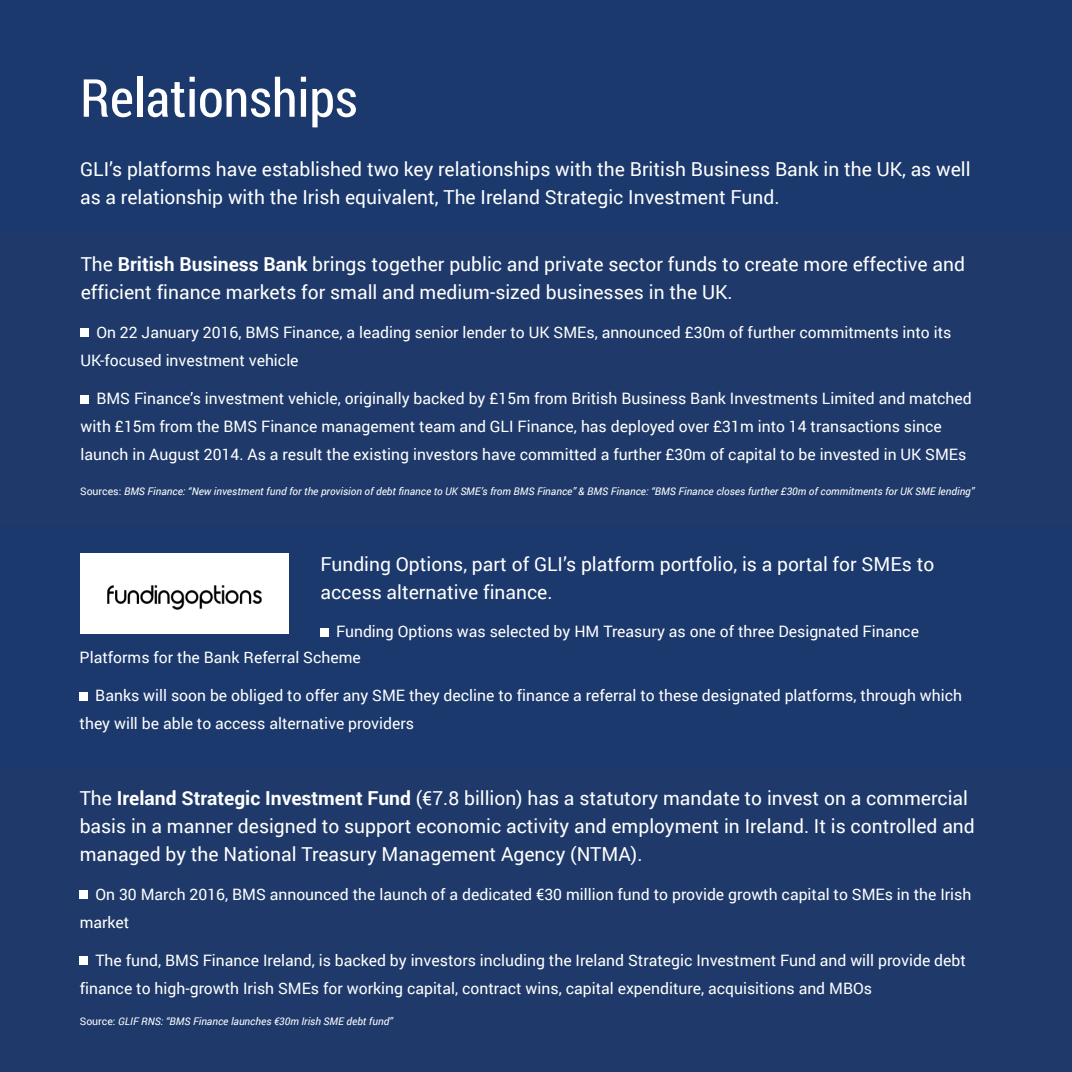
<style>
.page{position:relative;width:1072px;height:1072px;background:#fff}
.page>*{position:absolute;margin:0;border:0;box-sizing:border-box;transform-origin:0 0}
.t1{font:52.5px "Roboto Condensed";color:#fff}
.t2{font:19.25px/28px "Roboto";color:#fff}
.t3{font:15.75px/28px "Roboto";color:#fff}
.t4{font:italic 10.5px "Roboto";color:#fff}
.s1{font-weight:700}
.s2{font-style:normal}
</style>
<div class="page">
<div style="left:1px;top:0;width:1070px;height:1071px;background:#1b396d"></div>
<div style="left:0;top:234px;width:1071px;height:290px;background:#1f3a6a"></div>
<div style="left:0;top:768px;width:1071px;height:303px;background:#1f3a6a"></div>
<div style="left:81px;top:328px;width:8px;height:9px;background:#fff"></div>
<div style="left:80px;top:395px;width:8px;height:8px;background:#fff"></div>
<div style="left:80px;top:553px;width:209px;height:80px;background:#fff"></div>
<img style="left:107px;top:585px;width:155px;height:25px">
<div style="left:320px;top:628px;width:9px;height:8px;background:#fff"></div>
<div style="left:80px;top:692px;width:8px;height:8px;background:#fff"></div>
<div style="left:79px;top:890px;width:9px;height:8px;background:#fff"></div>
<div style="left:79px;top:956px;width:9px;height:9px;background:#fff"></div>
<h1 class="t1" style="left:80px;top:62px;width:279px">Relationships</h1>
<p class="t2" style="left:80px;top:154px;width:892px">GLI’s platforms have established two key relationships with the British Business Bank in the UK, as well as a relationship with the Irish equivalent, The Ireland Strategic Investment Fund.</p>
<p class="t2" style="left:81px;top:249px;width:885px">The <span class="s1">British Business Bank</span> brings together public and private sector funds to create more effective and efficient finance markets for small and medium-sized businesses in the UK.</p>
<p class="t3" style="left:81px;top:317px;width:872px;text-indent:16px">On 22 January 2016, BMS Finance, a leading senior lender to UK SMEs, announced £30m of further commitments into its<br>UK-focused investment vehicle</p>
<p class="t3" style="left:81px;top:384px;width:892px;text-indent:16px">BMS Finance’s investment vehicle, originally backed by £15m from British Business Bank Investments Limited and matched with £15m from the BMS Finance management team and GLI Finance, has deployed over £31m into 14 transactions since launch in August 2014. As a result the existing investors have committed a further £30m of capital to be invested in UK SMEs</p>
<p class="t4" style="left:80px;top:484px;width:896px"><span class="s2">Sources:</span> BMS Finance: “New investment fund for the provision of debt finance to UK SME’s from BMS Finance” &amp; BMS Finance: “BMS Finance closes further £30m of commitments for UK SME lending”</p>
<p class="t2" style="left:320px;top:549px;width:615px">Funding Options, part of GLI’s platform portfolio, is a portal for SMEs to access alternative finance.</p>
<p class="t3" style="left:336px;top:617px;width:584px">Funding Options was selected by HM Treasury as one of three Designated Finance</p>
<p class="t3" style="left:80px;top:642px;width:283px">Platforms for the Bank Referral Scheme</p>
<p class="t3" style="left:80px;top:681px;width:884px;text-indent:16px">Banks will soon be obliged to offer any SME they decline to finance a referral to these designated platforms, through which they will be able to access alternative providers</p>
<p class="t2" style="left:80px;top:783px;width:896px">The <span class="s1">Ireland Strategic Investment Fund</span> (€7.8 billion) has a statutory mandate to invest on a commercial basis in a manner designed to support economic activity and employment in Ireland. It is controlled and managed by the National Treasury Management Agency (NTMA).</p>
<p class="t3" style="left:80px;top:879px;width:893px;text-indent:16px">On 30 March 2016, BMS announced the launch of a dedicated €30 million fund to provide growth capital to SMEs in the Irish market</p>
<p class="t3" style="left:80px;top:946px;width:887px;text-indent:16px">The fund, BMS Finance Ireland, is backed by investors including the Ireland Strategic Investment Fund and will provide debt finance to high-growth Irish SMEs for working capital, contract wins, capital expenditure, acquisitions and MBOs</p>
<p class="t4" style="left:80px;top:1014px;width:315px"><span class="s2">Source:</span> GLIF RNS: “BMS Finance launches €30m Irish SME debt fund”</p>
</div>
